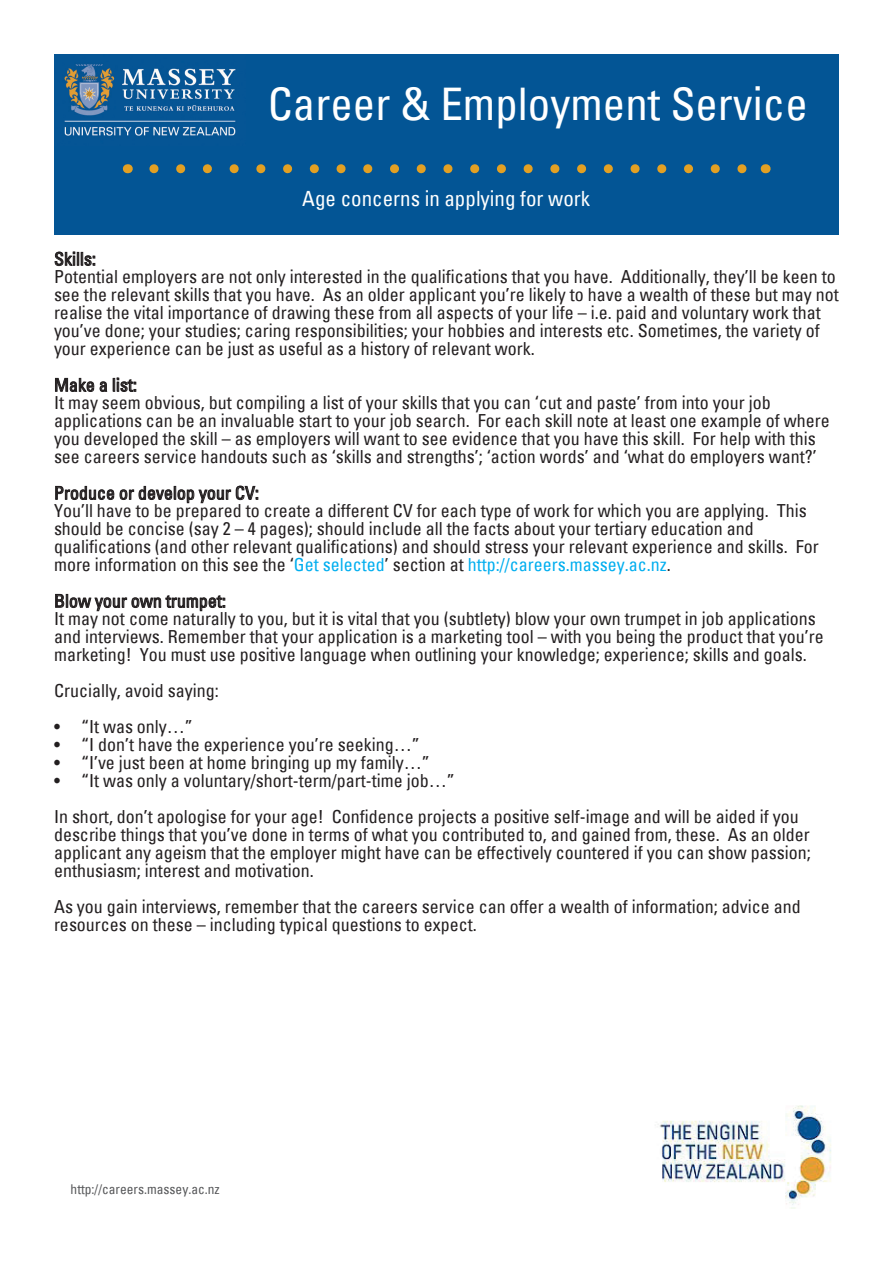
<style>
.page{position:relative;width:893px;height:1263px;background:#fff}
.page>*{position:absolute;margin:0;border:0;box-sizing:border-box;transform-origin:0 0}
.t1{font:condensed 45px "Univers";color:#fff}
.t2{font:condensed 21px "Univers";color:#fff}
.t3{font:condensed 18px/18px "Univers";color:#231f20}
.t4{font:condensed 13.5px "Univers";color:#57585a}
.s1{color:#00aeef}
</style>
<div class="page">
<div style="left:54px;top:54px;width:785px;height:180px;background:#035595"></div>
<svg style="left:154px;top:164px;width:593px;height:9px"></svg>
<img style="left:64px;top:64px;width:172px;height:72px">
<img style="left:658px;top:1105px;width:173px;height:104px">
<svg style="left:54px;top:251px;width:41px;height:15px"></svg>
<svg style="left:55px;top:377px;width:81px;height:15px"></svg>
<svg style="left:55px;top:485px;width:203px;height:18px"></svg>
<svg style="left:55px;top:594px;width:170px;height:17px"></svg>
<h1 class="t1" style="left:268px;top:75px;width:541px">Career &amp; Employment Service</h1>
<p class="t2" style="left:302px;top:185px;width:290px">Age concerns in applying for work</p>
<p class="t3" style="left:54px;top:250px;width:786px">Skills:<br>Potential employers are not only interested in the qualifications that you have. Additionally, they’ll be keen to see the relevant skills that you have. As an older applicant you’re likely to have a wealth of these but may not realise the vital importance of drawing these from all aspects of your life – i.e. paid and voluntary work that you’ve done; your studies; caring responsibilities; your hobbies and interests etc. Sometimes, the variety of your experience can be just as useful as a history of relevant work.</p>
<p class="t3" style="left:54px;top:376px;width:777px">Make a list:<br>It may seem obvious, but compiling a list of your skills that you can ‘cut and paste’ from into your job applications can be an invaluable start to your job search. For each skill note at least one example of where you developed the skill – as employers will want to see evidence that you have this skill. For help with this see careers service handouts such as ‘skills and strengths’; ‘action words’ and ‘what do employers want?’</p>
<p class="t3" style="left:54px;top:484px;width:766px">Produce or develop your CV:<br>You’ll have to be prepared to create a different CV for each type of work for which you are applying. This should be concise (say 2 – 4 pages); should include all the facts about your tertiary education and qualifications (and other relevant qualifications) and should stress your relevant experience and skills. For more information on this see the ‘<span class="s1">Get selected</span>’ section at <span class="s1">http://careers.massey.ac.nz</span>.</p>
<p class="t3" style="left:54px;top:592px;width:771px">Blow your own trumpet:<br>It may not come naturally to you, but it is vital that you (subtlety) blow your own trumpet in job applications and interviews. Remember that your application is a marketing tool – with you being the product that you’re marketing! You must use positive language when outlining your knowledge; experience; skills and goals.</p>
<p class="t3" style="left:54px;top:682px;width:166px">Crucially, avoid saying:</p>
<p class="t3" style="left:54px;top:718px;width:140px">• “It was only…”</p>
<p class="t3" style="left:54px;top:736px;width:367px">• “I don’t have the experience you’re seeking…”</p>
<p class="t3" style="left:54px;top:754px;width:377px">• “I’ve just been at home bringing up my family…”</p>
<p class="t3" style="left:54px;top:763px;width:746px;line-height:36px">• “It was only a voluntary/short-term/part-time job…”<br>In short, don’t apologise for your age! Confidence projects a positive self-image and will be aided if you</p>
<p class="t3" style="left:54px;top:826px;width:758px;text-align:justify">describe things that you’ve done in terms of what you contributed to, and gained from, these. As an older applicant any ageism that the employer might have can be effectively countered if you can show passion; enthusiasm; interest and motivation.</p>
<p class="t3" style="left:54px;top:898px;width:748px">As you gain interviews, remember that the careers service can offer a wealth of information; advice and resources on these – including typical questions to expect.</p>
<p class="t4" style="left:71px;top:1180px;width:151px">http://careers.massey.ac.nz</p>
</div>
